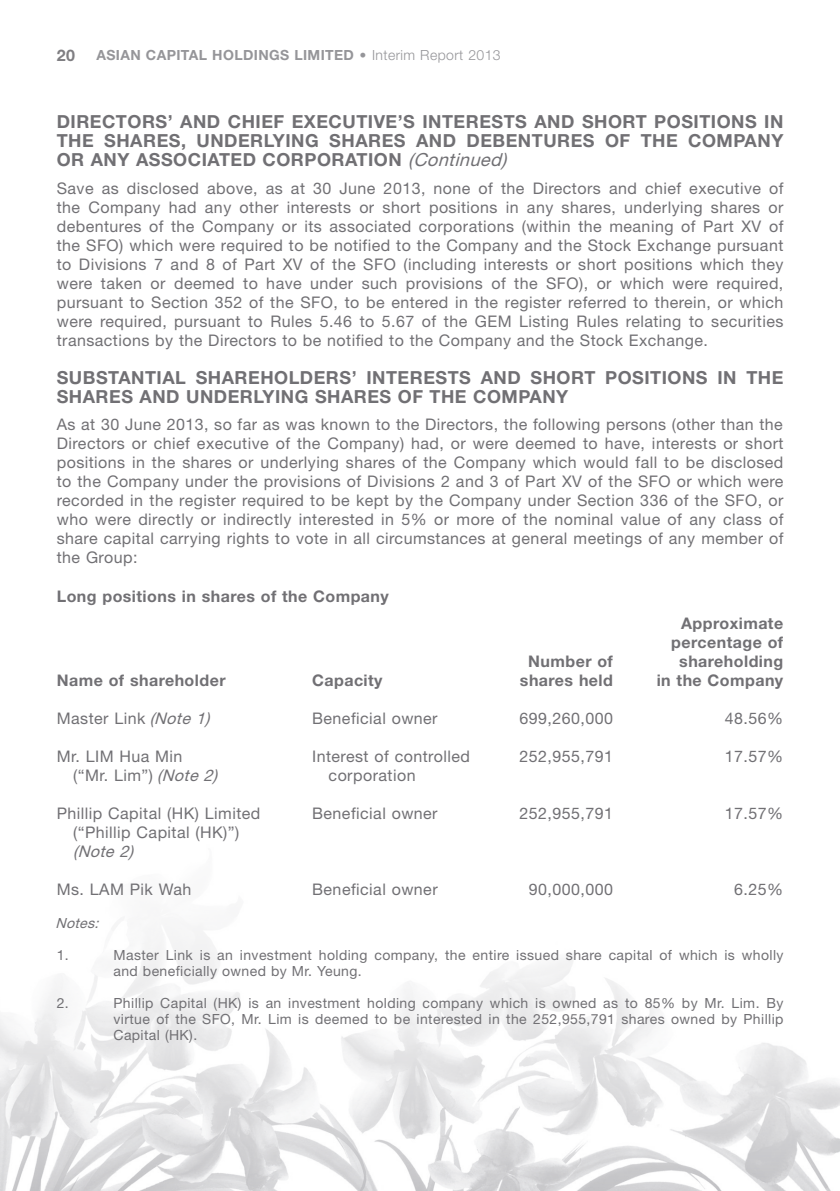
<style>
.page{position:relative;width:840px;height:1191px;background:#fff}
.page>*{position:absolute;margin:0;border:0;box-sizing:border-box;transform-origin:0 0}
.t1{font:700 18px/19px "Helvetica Neue LT Std";letter-spacing:.03em;color:#717074;text-align:justify}
.t2{font:16px/19px "Helvetica Neue LT Std";letter-spacing:.03em;color:#717074;text-align:justify}
.t3{font:700 16px/19px "Helvetica Neue LT Std";letter-spacing:.03em;color:#717074;text-align:center}
.t4{font:italic 16px "Helvetica Neue LT Std";color:#717074}
.t5{font:14px/16px "Helvetica Neue LT Std";letter-spacing:.03em;color:#717074}
.t6{font:700 14px "Helvetica Neue LT Std";letter-spacing:.03em;color:#8a8a8e}
.t7{font:italic 14px "Helvetica Neue LT Std";color:#717074}
.s1{font-family:"Frutiger LT Std";font-weight:900}
.s2{font-weight:300}
.s3{font-weight:400;font-style:italic}
.s4{font-style:italic}
</style>
<div class="page">
<img style="left:0;top:926px;width:839px;height:265px">
<p class="t3" style="left:57px;top:45px;width:20px">20</p>
<p class="t6" style="left:96px;top:47px;width:405px">ASIAN CAPITAL HOLDINGS LIMITED <span class="s1">•</span> <span class="s2">Interim Report 2013</span></p>
<p class="t1" style="left:57px;top:112px;width:727px">DIRECTORS’ AND CHIEF EXECUTIVE’S INTERESTS AND SHORT POSITIONS IN THE SHARES, UNDERLYING SHARES AND DEBENTURES OF THE COMPANY OR ANY ASSOCIATED CORPORATION <span class="s3">(Continued)</span></p>
<p class="t2" style="left:57px;top:178px;width:727px">Save as disclosed above, as at 30 June 2013, none of the Directors and chief executive of the Company had any other interests or short positions in any shares, underlying shares or debentures of the Company or its associated corporations (within the meaning of Part XV of the SFO) which were required to be notified to the Company and the Stock Exchange pursuant to Divisions 7 and 8 of Part XV of the SFO (including interests or short positions which they were taken or deemed to have under such provisions of the SFO), or which were required, pursuant to Section 352 of the SFO, to be entered in the register referred to therein, or which were required, pursuant to Rules 5.46 to 5.67 of the GEM Listing Rules relating to securities transactions by the Directors to be notified to the Company and the Stock Exchange.</p>
<p class="t1" style="left:57px;top:368px;width:727px">SUBSTANTIAL SHAREHOLDERS’ INTERESTS AND SHORT POSITIONS IN THE<br>SHARES AND UNDERLYING SHARES OF THE COMPANY</p>
<p class="t2" style="left:57px;top:415px;width:727px">As at 30 June 2013, so far as was known to the Directors, the following persons (other than the Directors or chief executive of the Company) had, or were deemed to have, interests or short positions in the shares or underlying shares of the Company which would fall to be disclosed to the Company under the provisions of Divisions 2 and 3 of Part XV of the SFO or which were recorded in the register required to be kept by the Company under Section 336 of the SFO, or who were directly or indirectly interested in 5% or more of the nominal value of any class of share capital carrying rights to vote in all circumstances at general meetings of any member of the Group:</p>
<p class="t3" style="left:57px;top:586px;width:333px">Long positions in shares of the Company</p>
<p class="t3" style="left:57px;top:670px;width:170px">Name of shareholder</p>
<p class="t3" style="left:312px;top:670px;width:72px">Capacity</p>
<p class="t3" style="left:519px;top:651px;width:94px">Number of shares held</p>
<p class="t3" style="left:656px;top:613px;width:128px;text-align:right">Approximate percentage of shareholding<br>in the Company</p>
<p class="t2" style="left:57px;top:708px;width:154px">Master Link <span class="s4">(Note 1)</span></p>
<p class="t2" style="left:312px;top:708px;width:127px">Beneficial owner</p>
<p class="t2" style="left:519px;top:708px;width:95px">699,260,000</p>
<p class="t2" style="left:724px;top:708px;width:60px">48.56%</p>
<p class="t2" style="left:73px;top:746px;width:145px;text-indent:-16px">Mr. LIM Hua Min (“Mr. Lim”) <span class="s4">(Note 2)</span></p>
<p class="t2" style="left:328px;top:746px;width:143px;text-indent:-16px">Interest of controlled corporation</p>
<p class="t2" style="left:519px;top:746px;width:95px">252,955,791</p>
<p class="t2" style="left:724px;top:746px;width:60px">17.57%</p>
<p class="t2" style="left:57px;top:803px;width:205px;text-align:center">Phillip Capital (HK) Limited (“Phillip Capital (HK)”)</p>
<p class="t4" style="left:73px;top:842px;width:61px">(Note 2)</p>
<p class="t2" style="left:312px;top:803px;width:127px">Beneficial owner</p>
<p class="t2" style="left:519px;top:803px;width:95px">252,955,791</p>
<p class="t2" style="left:724px;top:803px;width:60px">17.57%</p>
<p class="t2" style="left:57px;top:879px;width:136px">Ms. LAM Pik Wah</p>
<p class="t2" style="left:312px;top:879px;width:127px">Beneficial owner</p>
<p class="t2" style="left:528px;top:879px;width:86px">90,000,000</p>
<p class="t2" style="left:733px;top:879px;width:50px">6.25%</p>
<p class="t7" style="left:55px;top:914px;width:49px">Notes:</p>
<p class="t5" style="left:57px;top:947px;width:14px">1.</p>
<p class="t5" style="left:113px;top:947px;width:671px">Master Link is an investment holding company, the entire issued share capital of which is wholly and beneficially owned by Mr. Yeung.</p>
<p class="t5" style="left:57px;top:995px;width:14px">2.</p>
<p class="t5" style="left:113px;top:995px;width:671px;text-align:justify">Phillip Capital (HK) is an investment holding company which is owned as to 85% by Mr. Lim. By virtue of the SFO, Mr. Lim is deemed to be interested in the 252,955,791 shares owned by Phillip Capital (HK).</p>
</div>
